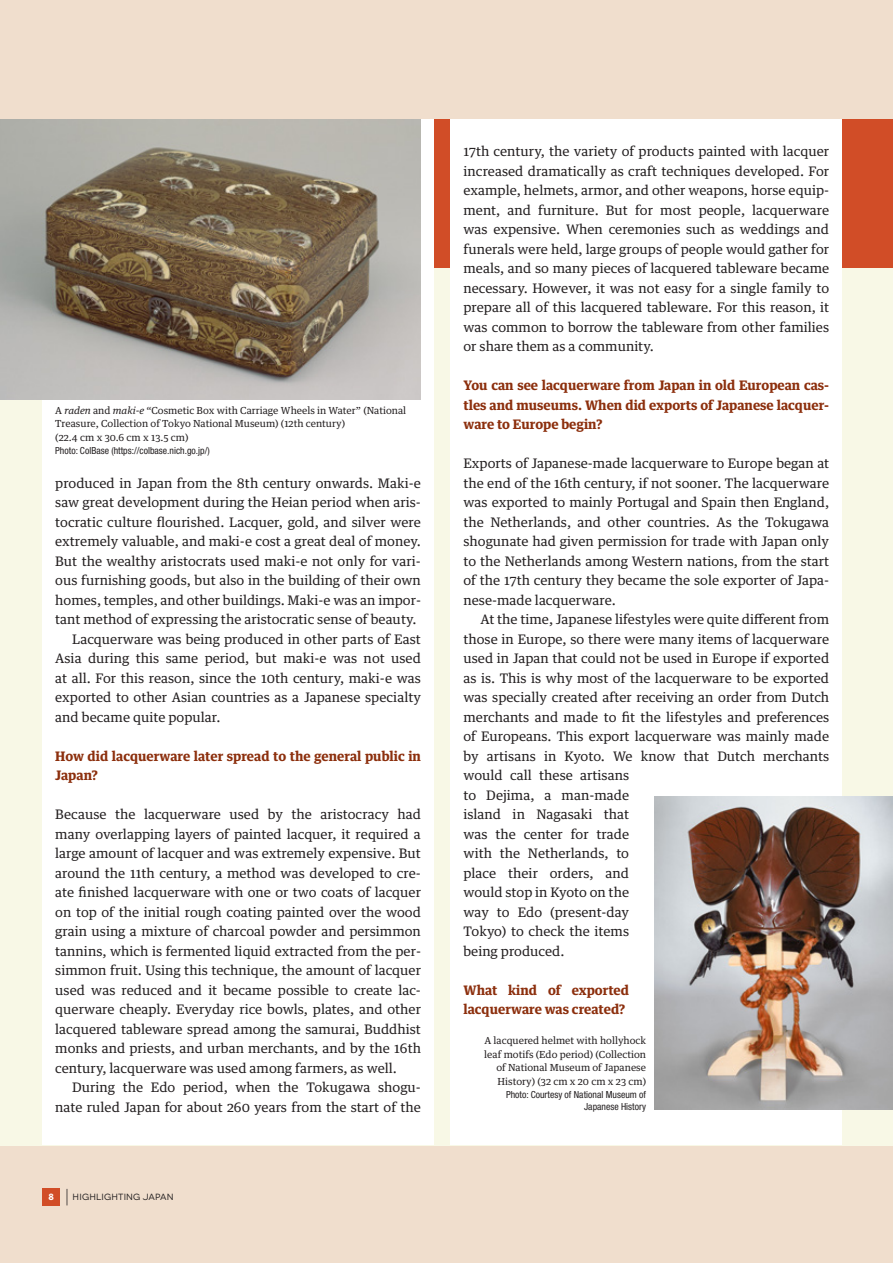
<style>
.page{position:relative;width:893px;height:1263px;background:#f0decd}
.page>*{position:absolute;margin:0;border:0;box-sizing:border-box;transform-origin:0 0}
.t1{font:300 19.5px "Novecentowide";color:#231f20}
.t2{font:13.2px/19.5px "Guardian Text Egyp";color:#231f20;text-align:justify}
.t3{font:700 13.2px/19.5px "Guardian Text Egyp";color:#8c2f0d}
.t4{font:9.75px/13.5px "Guardian Text Egyp";color:#231f20}
.t5{font:condensed 9.75px/12px "Helvetica Neue LT Pro";color:#231f20;text-align:right}
.t6{font:9px "Novecentowide";letter-spacing:.02em;color:#231f20}
.t7{font:700 9px "Novecentowide";color:#fff}
.s1{font-style:italic}
</style>
<div class="page">
<div style="left:0;top:202px;width:893px;height:943px;background:#f9fbe9"></div>
<div style="left:0;top:119px;width:893px;height:149px;background:#d14d27"></div>
<div style="left:43px;top:119px;width:391px;height:1026px;background:#fff"></div>
<div style="left:451px;top:119px;width:391px;height:1026px;background:#fff"></div>
<div style="left:43px;top:1188px;width:17px;height:18px;background:#d14d27"></div>
<img style="left:0;top:119px;width:421px;height:281px">
<img style="left:655px;top:797px;width:238px;height:313px">
<p class="t4" style="left:55px;top:403px;width:352px">A <span class="s1">raden</span> and <span class="s1">maki-e</span> “Cosmetic Box with Carriage Wheels in Water” (National<br>Treasure, Collection of Tokyo National Museum) (12th century)<br>(22.4 cm x 30.6 cm x 13.5 cm)</p>
<p class="t5" style="left:55px;top:445px;width:156px">Photo: ColBase (https://colbase.nich.go.jp/)</p>
<p class="t2" style="left:55px;top:472px;width:367px">produced in Japan from the 8th century onwards. Maki-e</p>
<p class="t2" style="left:55px;top:491px;width:367px">saw great development during the Heian period when aris-</p>
<p class="t2" style="left:55px;top:511px;width:367px">tocratic culture flourished. Lacquer, gold, and silver were</p>
<p class="t2" style="left:55px;top:530px;width:367px">extremely valuable, and maki-e cost a great deal of money.</p>
<p class="t2" style="left:55px;top:550px;width:367px">But the wealthy aristocrats used maki-e not only for vari-</p>
<p class="t2" style="left:55px;top:569px;width:367px">ous furnishing goods, but also in the building of their own</p>
<p class="t2" style="left:55px;top:589px;width:367px">homes, temples, and other buildings. Maki-e was an impor-</p>
<p class="t2" style="left:55px;top:608px;width:363px">tant method of expressing the aristocratic sense of beauty.</p>
<p class="t2" style="left:72px;top:628px;width:350px">Lacquerware was being produced in other parts of East</p>
<p class="t2" style="left:55px;top:647px;width:367px">Asia during this same period, but maki-e was not used</p>
<p class="t2" style="left:55px;top:667px;width:367px">at all. For this reason, since the 10th century, maki-e was</p>
<p class="t2" style="left:55px;top:686px;width:367px">exported to other Asian countries as a Japanese specialty</p>
<p class="t2" style="left:55px;top:706px;width:167px">and became quite popular.</p>
<p class="t3" style="left:55px;top:745px;width:367px">How did lacquerware later spread to the general public in<br>Japan?</p>
<p class="t2" style="left:55px;top:803px;width:367px">Because the lacquerware used by the aristocracy had many overlapping layers of painted lacquer, it required a large amount of lacquer and was extremely expensive. But around the 11th century, a method was developed to cre&shy;ate finished lacquerware with one or two coats of lacquer on top of the initial rough coating painted over the wood grain using a mixture of charcoal powder and persimmon tannins, which is fermented liquid extracted from the per&shy;simmon fruit. Using this technique, the amount of lacquer used was reduced and it became possible to create lac&shy;querware cheaply. Everyday rice bowls, plates, and other lacquered tableware spread among the samurai, Buddhist monks and priests, and urban merchants, and by the 16th century, lacquerware was used among farmers, as well.</p>
<p class="t2" style="left:55px;top:1076px;width:367px;text-align:right">During the Edo period, when the Tokugawa shogu&shy;nate ruled Japan for about 260 years from the start of the</p>
<h1 class="t1" style="left:65px;top:1186px;width:6px">|</h1>
<p class="t7" style="left:49px;top:1191px;width:7px">8</p>
<p class="t6" style="left:73px;top:1192px;width:103px">HIGHLIGHTING JAPAN</p>
<p class="t2" style="left:463px;top:140px;width:367px">17th century, the variety of products painted with lacquer increased dramatically as craft techniques developed. For example, helmets, armor, and other weapons, horse equip&shy;ment, and furniture. But for most people, lacquerware was expensive. When ceremonies such as weddings and funerals were held, large groups of people would gather for meals, and so many pieces of lacquered tableware became necessary. However, it was not easy for a single family to prepare all of this lacquered tableware. For this reason, it was common to borrow the tableware from other families or share them as a community.</p>
<p class="t3" style="left:463px;top:374px;width:367px;text-align:justify">You can see lacquerware from Japan in old European cas&shy;tles and museums. When did exports of Japanese lacquer&shy;ware to Europe begin?</p>
<p class="t2" style="left:463px;top:452px;width:367px">Exports of Japanese-made lacquerware to Europe began at the end of the 16th century, if not sooner. The lacquerware was exported to mainly Portugal and Spain then England, the Netherlands, and other countries. As the Tokugawa shogunate had given permission for trade with Japan only to the Netherlands among Western nations, from the start of the 17th century they became the sole exporter of Japa&shy;nese-made lacquerware.</p>
<p class="t2" style="left:463px;top:608px;width:367px;text-align:left;text-indent:17px">At the time, Japanese lifestyles were quite different from those in Europe, so there were many items of lacquerware used in Japan that could not be used in Europe if exported as is. This is why most of the lacquerware to be exported was specially created after receiving an order from Dutch merchants and made to fit the lifestyles and preferences of Europeans. This export lacquerware was mainly made by artisans in Kyoto. We know that Dutch merchants would call these artisans<br>to Dejima, a man-made<br>island in Nagasaki that<br>was the center for trade<br>with the Netherlands, to<br>place their orders, and<br>would stop in Kyoto on the<br>way to Edo (present-day<br>Tokyo) to check the items<br>being produced.</p>
<p class="t3" style="left:463px;top:979px;width:167px">What kind of exported lacquerware was created?</p>
<p class="t4" style="left:484px;top:1033px;width:163px;text-align:right">A lacquered helmet with hollyhock leaf motifs (Edo period) (Collection of National Museum of Japanese<br>History) (32 cm x 20 cm x 23 cm)</p>
<p class="t5" style="left:506px;top:1088px;width:142px">Photo: Courtesy of National Museum of<br>Japanese History</p>
</div>
